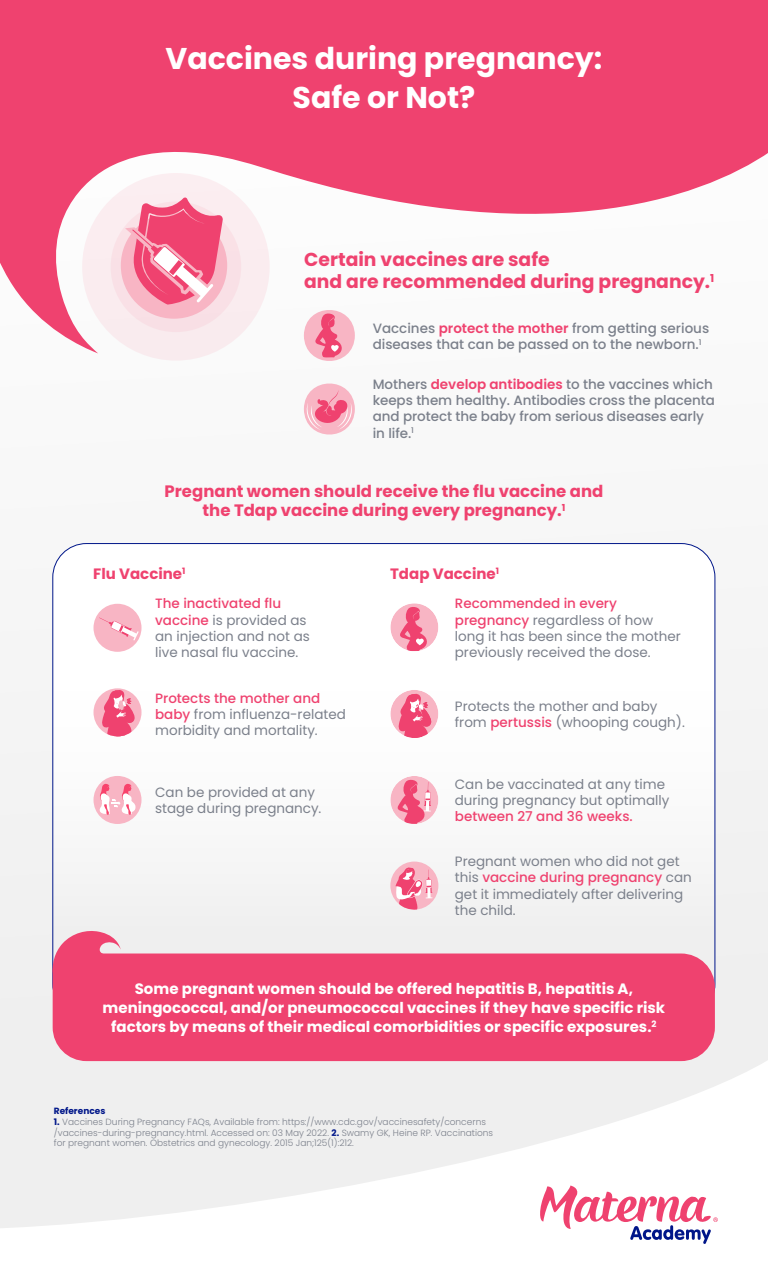
<style>
.page{position:relative;width:768px;height:1281px;background:#fff}
.page>*{position:absolute;margin:0;border:0;box-sizing:border-box;transform-origin:0 0}
.t1{font:700 30px/39.8px "Poppins";color:#fff;text-align:center}
.t2{font:700 18.75px/22.5px "Poppins";color:#ef426f}
.t3{font:700 16.5px/19.8px "Poppins";color:#ef426f;text-align:center}
.t4{font:700 15px/18.8px "Poppins";color:#fff;text-align:center}
.t5{font:700 15px "Poppins";color:#ef426f}
.t6{font:13.5px/16.2px "Poppins";color:#7b808b}
.t7{font:500 13.5px/16.2px "Poppins";letter-spacing:-.005em;color:#7b808b}
.t8{font:500 13.5px "Poppins";color:#ef426f}
.t9{font:300 9px/10.8px "Poppins";color:#7b808b}
.t10{font:700 9px "Poppins";color:#001689}
.s1{font-weight:600;color:#ef426f}
.s2{font-weight:500;color:#ef426f}
.s3{font-weight:700;color:#001689}
</style>
<div class="page">
<div style="left:0;top:0;width:768px;height:1280px;background:#f9f9f9"></div>
<div style="left:94px;top:775px;width:48px;height:48px;background:#f8b5c4;border-radius:50%"></div>
<svg style="left:99px;top:783px;width:37px;height:32px"></svg>
<div style="left:390px;top:861px;width:48px;height:48px;background:#f8b5c4;border-radius:50%"></div>
<div style="left:390px;top:689px;width:48px;height:48px;background:#f8b5c4;border-radius:50%"></div>
<svg style="left:397px;top:692px;width:34px;height:45px"></svg>
<div style="left:390px;top:603px;width:48px;height:48px;background:#f8b5c4;border-radius:50%"></div>
<svg style="left:398px;top:604px;width:32px;height:47px"></svg>
<div style="left:390px;top:775px;width:48px;height:48px;background:#f8b5c4;border-radius:50%"></div>
<svg style="left:395px;top:777px;width:36px;height:47px"></svg>
<div style="left:94px;top:603px;width:48px;height:48px;background:#f8b5c4;border-radius:50%"></div>
<svg style="left:99px;top:617px;width:40px;height:23px"></svg>
<svg style="left:304px;top:383px;width:51px;height:52px"></svg>
<svg style="left:310px;top:353px;width:38px;height:8px"></svg>
<div style="left:53px;top:953px;width:662px;height:99px;background:#ef426f"></div>
<svg style="left:52px;top:929px;width:69px;height:59px"></svg>
<div style="left:94px;top:688px;width:48px;height:48px;background:#f8b5c4;border-radius:50%"></div>
<svg style="left:101px;top:688px;width:34px;height:48px"></svg>
<svg style="left:395px;top:865px;width:38px;height:45px"></svg>
<svg style="left:0;top:0;width:768px;height:353px;fill:#ef426f"></svg>
<div style="left:82px;top:173px;width:188px;height:187px;background:#faecef;border-radius:50%"></div>
<div style="left:111px;top:201px;width:130px;height:131px;background:#f9e0e6;border-radius:50%"></div>
<div style="left:121px;top:212px;width:106px;height:107px;background:#f8b5c4;border-radius:50%"></div>
<svg style="left:121px;top:197px;width:102px;height:114px"></svg>
<svg style="left:63px;top:1052px;width:643px;height:192px;fill:#efefef"></svg>
<svg style="left:538px;top:1185px;width:180px;height:58px"></svg>
<h1 class="t1" style="left:166px;top:38px;width:438px">Vaccines during pregnancy:<br>Safe or Not?</h1>
<h2 class="t2" style="left:304px;top:248px;width:412px">Certain vaccines are safe<br>and are recommended during pregnancy.<sup>1</sup></h2>
<p class="t7" style="left:373px;top:320px;width:338px">Vaccines <span class="s1">protect the mother</span> from getting serious diseases that can be passed on to the newborn.<sup>1</sup></p>
<p class="t7" style="left:373px;top:376px;width:344px">Mothers <span class="s1">develop antibodies</span> to the vaccines which keeps them healthy. Antibodies cross the placenta and protect the baby from serious diseases early in life.<sup>1</sup></p>
<p class="t3" style="left:165px;top:481px;width:440px">Pregnant women should receive the flu vaccine and the Tdap vaccine during every pregnancy.<sup>1</sup></p>
<p class="t5" style="left:93px;top:565px;width:94px">Flu Vaccine<sup>1</sup></p>
<p class="t6" style="left:155px;top:595px;width:156px"><span class="s2">The inactivated flu vaccine</span> is provided as an injection and not as live nasal flu vaccine.</p>
<p class="t6" style="left:455px;top:595px;width:227px"><span class="s2">Recommended in every pregnancy</span> regardless of how long it has been since the mother previously received the dose.</p>
<p class="t6" style="left:155px;top:690px;width:192px"><span class="s2">Protects the mother and baby</span> from influenza-related morbidity and mortality.</p>
<p class="t6" style="left:455px;top:698px;width:232px">Protects the mother and baby from <span class="s2">pertussis</span> (whooping cough).</p>
<p class="t5" style="left:390px;top:565px;width:110px">Tdap Vaccine<sup>1</sup></p>
<p class="t6" style="left:155px;top:784px;width:168px">Can be provided at any stage during pregnancy.</p>
<p class="t6" style="left:455px;top:776px;width:216px">Can be vaccinated at any time during pregnancy but optimally</p>
<p class="t8" style="left:455px;top:808px;width:179px">between 27 and 36 weeks.</p>
<p class="t6" style="left:455px;top:853px;width:238px">Pregnant women who did not get this <span class="s2">vaccine during pregnancy</span> can get it immediately after delivering the child.</p>
<p class="t4" style="left:103px;top:979px;width:564px">Some pregnant women should be offered hepatitis B, hepatitis A, meningococcal, and/or pneumococcal vaccines if they have specific risk factors by means of their medical comorbidities or specific exposures.<sup>2</sup></p>
<p class="t10" style="left:54px;top:1105px;width:53px">References</p>
<p class="t9" style="left:54px;top:1116px;width:441px"><span class="s3">1.</span> Vaccines During Pregnancy FAQs, Available from: https://www.cdc.gov/vaccinesafety/concerns /vaccines-during-pregnancy.html. Accessed on: 03 May 2022. <span class="s3">2.</span> Swamy GK, Heine RP. Vaccinations for pregnant women. Obstetrics and gynecology. 2015 Jan;125(1):212.</p>
</div>
